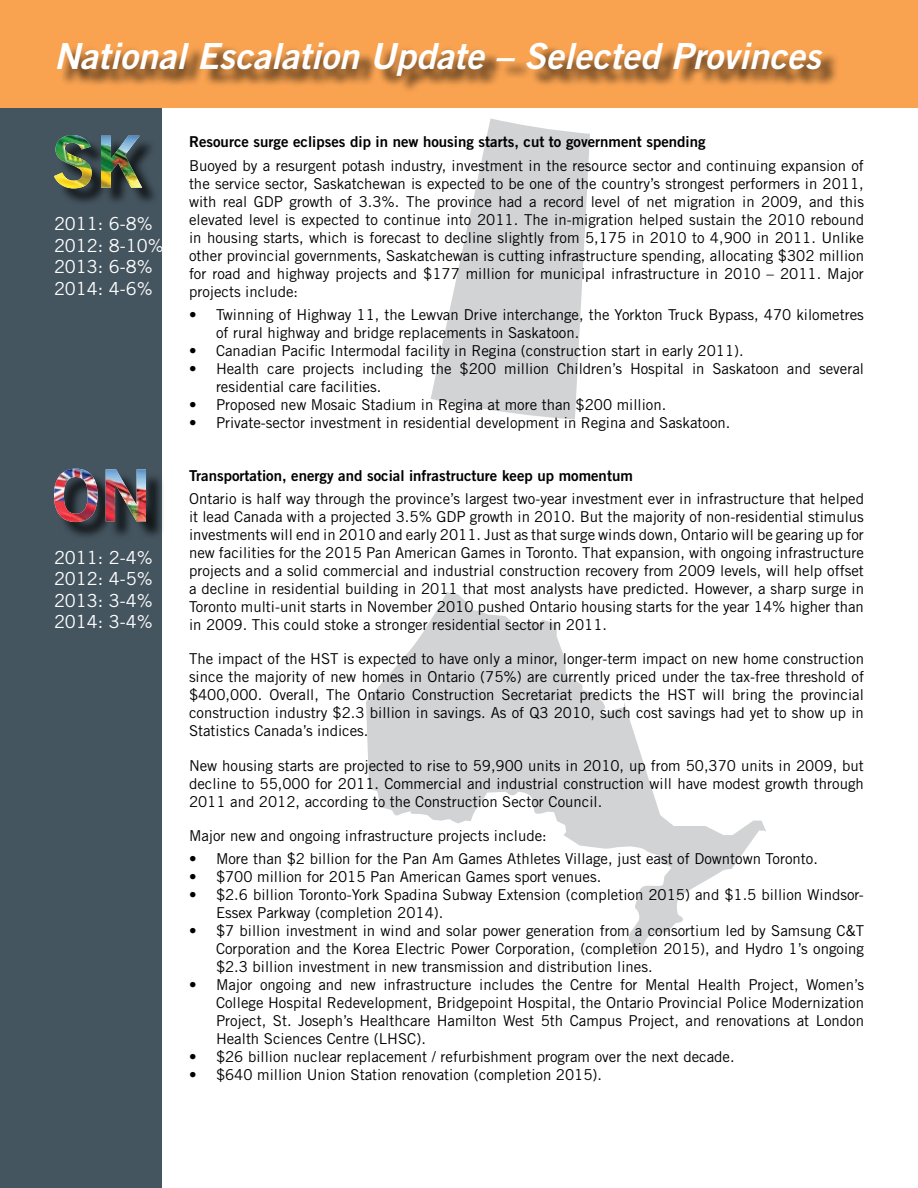
<style>
.page{position:relative;width:918px;height:1188px;background:#fff}
.page>*{position:absolute;margin:0;border:0;box-sizing:border-box;transform-origin:0 0}
.t1{font:italic 36px "Trade Gothic Bold Two";color:#fff}
.t2{font:18px/21.6px "Trade Gothic";color:#fff}
.t3{font:15px/18px "Trade Gothic";color:#000;text-align:justify}
.t4{font:15px "Trade Gothic Bold Two";color:#000}
</style>
<div class="page">
<div style="left:0;top:94px;width:162px;height:1094px;background:#455560"></div>
<svg style="left:366px;top:592px;width:400px;height:360px"></svg>
<svg style="left:431px;top:119px;width:159px;height:300px;fill:#d1d3d4"></svg>
<div style="left:56px;top:137px;width:103px;height:69px;background:#000;opacity:.75"></div>
<img style="left:54px;top:135px;width:88px;height:53px">
<div style="left:56px;top:471px;width:109px;height:70px;background:#000;opacity:.75"></div>
<img style="left:54px;top:469px;width:92px;height:53px">
<div style="left:0;top:0;width:918px;height:108px;background:#f9a351"></div>
<div style="left:59px;top:44px;width:780px;height:49px;background:#000;opacity:.75"></div>
<h1 class="t1" style="left:54px;top:33px;width:768px">National Escalation Update – Selected Provinces</h1>
<p class="t2" style="left:54px;top:213px;width:111px">2011: 6-8%<br>2012: 8-10%<br>2013: 6-8%<br>2014: 4-6%</p>
<p class="t2" style="left:54px;top:546px;width:100px;text-align:justify">2011: 2-4% 2012: 4-5% 2013: 3-4% 2014: 3-4%</p>
<p class="t4" style="left:189px;top:132px;width:518px">Resource surge eclipses dip in new housing starts, cut to government spending</p>
<p class="t3" style="left:189px;top:156px;width:677px">Buoyed by a resurgent potash industry, investment in the resource sector and continuing expansion of the service sector, Saskatchewan is expected to be one of the country’s strongest performers in 2011, with real GDP growth of 3.3%. The province had a record level of net migration in 2009, and this elevated level is expected to continue into 2011. The in-migration helped sustain the 2010 rebound in housing starts, which is forecast to decline slightly from 5,175 in 2010 to 4,900 in 2011. Unlike other provincial governments, Saskatchewan is cutting infrastructure spending, allocating $302 million for road and highway projects and $177 million for municipal infrastructure in 2010 – 2011. Major projects include:</p>
<p class="t3" style="left:216px;top:305px;width:649px;text-indent:-27px">• Twinning of Highway 11, the Lewvan Drive interchange, the Yorkton Truck Bypass, 470 kilometres of rural highway and bridge replacements in Saskatoon.</p>
<p class="t3" style="left:189px;top:341px;width:556px">• Canadian Pacific Intermodal facility in Regina (construction start in early 2011).</p>
<p class="t3" style="left:216px;top:359px;width:650px;text-indent:-27px">• Health care projects including the $200 million Children’s Hospital in Saskatoon and several residential care facilities.</p>
<p class="t3" style="left:189px;top:395px;width:479px">• Proposed new Mosaic Stadium in Regina at more than $200 million.</p>
<p class="t3" style="left:189px;top:413px;width:543px">• Private-sector investment in residential development in Regina and Saskatoon.</p>
<p class="t4" style="left:189px;top:466px;width:445px">Transportation, energy and social infrastructure keep up momentum</p>
<p class="t3" style="left:189px;top:490px;width:677px">Ontario is half way through the province’s largest two-year investment ever in infrastructure that helped it lead Canada with a projected 3.5% GDP growth in 2010. But the majority of non-residential stimulus investments will end in 2010 and early 2011. Just as that surge winds down, Ontario will be gearing up for new facilities for the 2015 Pan American Games in Toronto. That expansion, with ongoing infrastructure projects and a solid commercial and industrial construction recovery from 2009 levels, will help offset a decline in residential building in 2011 that most analysts have predicted. However, a sharp surge in Toronto multi-unit starts in November 2010 pushed Ontario housing starts for the year 14% higher than in 2009. This could stoke a stronger residential sector in 2011.</p>
<p class="t3" style="left:189px;top:650px;width:677px">The impact of the HST is expected to have only a minor, longer-term impact on new home construction since the majority of new homes in Ontario (75%) are currently priced under the tax-free threshold of $400,000. Overall, The Ontario Construction Secretariat predicts the HST will bring the provincial construction industry $2.3 billion in savings. As of Q3 2010, such cost savings had yet to show up in Statistics Canada’s indices.</p>
<p class="t3" style="left:189px;top:756px;width:676px">New housing starts are projected to rise to 59,900 units in 2010, up from 50,370 units in 2009, but decline to 55,000 for 2011. Commercial and industrial construction will have modest growth through 2011 and 2012, according to the Construction Sector Council.</p>
<p class="t3" style="left:189px;top:826px;width:359px">Major new and ongoing infrastructure projects include:</p>
<p class="t3" style="left:189px;top:850px;width:630px">• More than $2 billion for the Pan Am Games Athletes Village, just east of Downtown Toronto.</p>
<p class="t3" style="left:189px;top:868px;width:414px">• $700 million for 2015 Pan American Games sport venues.</p>
<p class="t3" style="left:216px;top:886px;width:649px;text-indent:-27px">• $2.6 billion Toronto-York Spadina Subway Extension (completion 2015) and $1.5 billion Windsor-<br>Essex Parkway (completion 2014).</p>
<p class="t3" style="left:216px;top:922px;width:650px;text-indent:-27px">• $7 billion investment in wind and solar power generation from a consortium led by Samsung C&amp;T Corporation and the Korea Electric Power Corporation, (completion 2015), and Hydro 1’s ongoing $2.3 billion investment in new transmission and distribution lines.</p>
<p class="t3" style="left:216px;top:976px;width:650px;text-indent:-27px">• Major ongoing and new infrastructure includes the Centre for Mental Health Project, Women’s College Hospital Redevelopment, Bridgepoint Hospital, the Ontario Provincial Police Modernization Project, St. Joseph’s Healthcare Hamilton West 5th Campus Project, and renovations at London Health Sciences Centre (LHSC).</p>
<p class="t3" style="left:189px;top:1048px;width:547px">• $26 billion nuclear replacement / refurbishment program over the next decade.</p>
<p class="t3" style="left:189px;top:1066px;width:415px">• $640 million Union Station renovation (completion 2015).</p>
</div>
